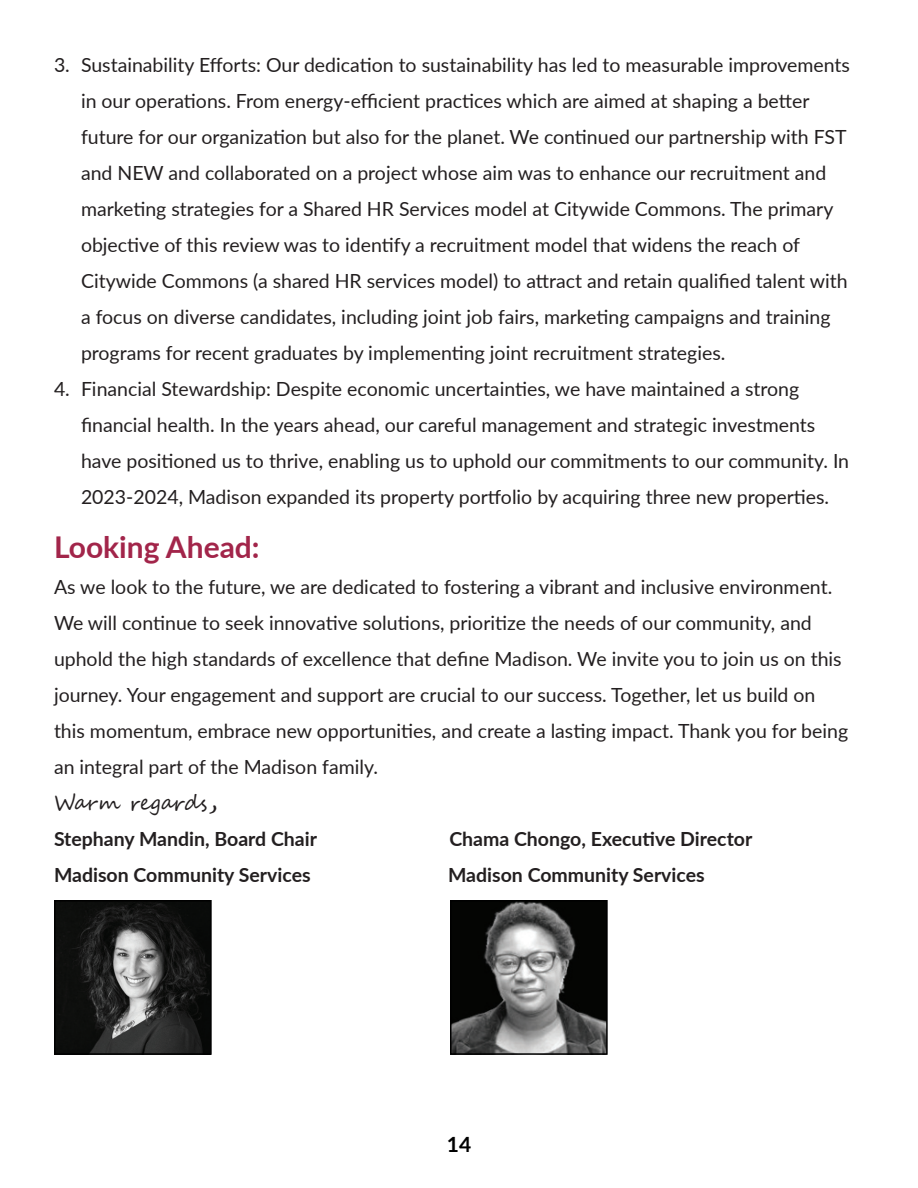
<style>
.page{position:relative;width:918px;height:1188px;background:#fff}
.page>*{position:absolute;margin:0;border:0;box-sizing:border-box;transform-origin:0 0}
.paragraph{font:700 30px "Lato";color:#a2254a}
.paragraph-2{font:21px "Segoe Script";color:#231f20}
.Title_top{font:700 21px "Lato";color:#000}
.paragraph-3{font:19.5px/36px "Lato";color:#231f20}
.paragraph-4{font:700 19.5px "Lato";color:#231f20}
.s1{font-size:30px}
</style>
<div class="page">
<img style="left:57px;top:903px;width:152px;height:149px">
<div style="left:54px;top:900px;width:158px;height:155px;border:2px solid #000"></div>
<img style="left:453px;top:903px;width:152px;height:149px">
<div style="left:450px;top:900px;width:158px;height:155px;border:2px solid #000"></div>
<p class="paragraph-3" style="left:81px;top:46px;width:771px;text-indent:-27px">3. Sustainability Efforts: Our dedication to sustainability has led to measurable improvements in our operations. From energy-efficient practices which are aimed at shaping a better future for our organization but also for the planet. We continued our partnership with FST and NEW and collaborated on a project whose aim was to enhance our recruitment and marketing strategies for a Shared HR Services model at Citywide Commons. The primary objective of this review was to identify a recruitment model that widens the reach of Citywide Commons (a shared HR services model) to attract and retain qualified talent with a focus on diverse candidates, including joint job fairs, marketing campaigns and training programs for recent graduates by implementing joint recruitment strategies.</p>
<p class="paragraph-3" style="left:81px;top:370px;width:770px;text-indent:-27px">4. Financial Stewardship: Despite economic uncertainties, we have maintained a strong financial health. In the years ahead, our careful management and strategic investments have positioned us to thrive, enabling us to uphold our commitments to our community. In 2023-2024, Madison expanded its property portfolio by acquiring three new properties.</p>
<p class="paragraph" style="left:54px;top:525px;width:207px">Looking Ahead:</p>
<p class="paragraph-3" style="left:54px;top:568px;width:796px">As we look to the future, we are dedicated to fostering a vibrant and inclusive environment.<br>We will continue to seek innovative solutions, prioritize the needs of our community, and uphold the high standards of excellence that define Madison. We invite you to join us on this journey. Your engagement and support are crucial to our success. Together, let us build on this momentum, embrace new opportunities, and create a lasting impact. Thank you for being an integral part of the Madison family.</p>
<p class="paragraph-2" style="left:54px;top:786px;width:165px">Warm regards<span class="s1">,</span></p>
<p class="paragraph-4" style="left:54px;top:825px;width:265px">Stephany Mandin, Board Chair</p>
<p class="paragraph-4" style="left:449px;top:825px;width:304px">Chama Chongo, Executive Director</p>
<p class="paragraph-4" style="left:54px;top:861px;width:258px">Madison Community Services</p>
<p class="paragraph-4" style="left:448px;top:861px;width:258px">Madison Community Services</p>
<p class="Title_top" style="left:447px;top:1129px;width:26px">14</p>
</div>
